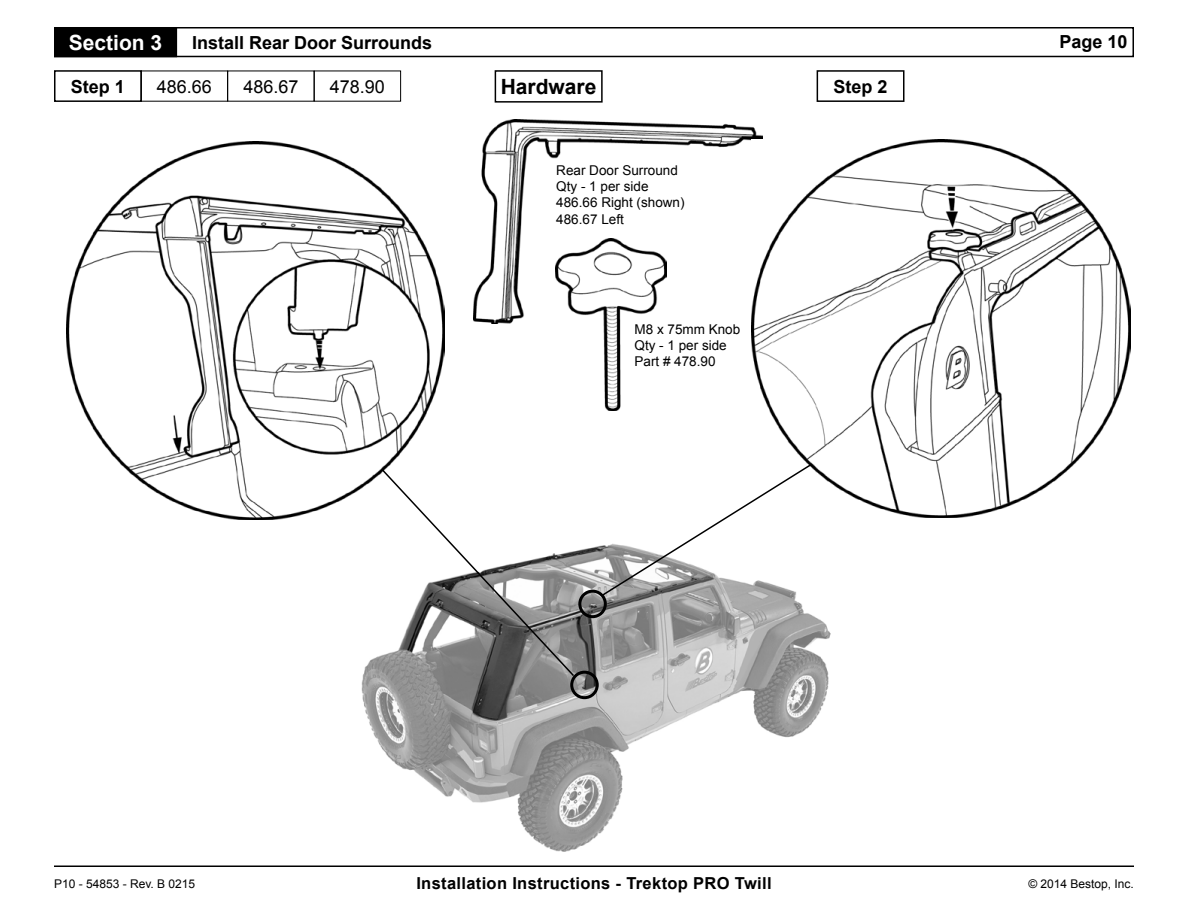
<style>
.page{position:relative;width:1188px;height:918px;background:#fff}
.page>*{position:absolute;margin:0;border:0;box-sizing:border-box;transform-origin:0 0}
.t1{font:700 21px "Arial";color:#fff}
.t2{font:700 21px "Arial";color:#000}
.t3{font:700 18px "Arial";color:#000}
.t4{font:18px "Arial";color:#000}
.t5{font:700 16.5px "Arial";letter-spacing:.02em;color:#000}
.t6{font:13.5px "Arial";color:#000}
.t7{font:12px "Arial";color:#000}
</style>
<div class="page">
<hr style="left:54px;top:866px;width:1080px;height:1px;background:#000">
<div style="left:54px;top:27px;width:1080px;height:30px;border:2px solid #000"></div>
<div style="left:55px;top:28px;width:121px;height:28px;background:#000"></div>
<div style="left:54px;top:27px;width:123px;height:30px;border:2px solid #000"></div>
<img style="left:361px;top:545px;width:470px;height:307px">
<img style="left:473px;top:120px;width:289px;height:204px">
<img style="left:555px;top:239px;width:111px;height:171px">
<div style="left:54px;top:70px;width:88px;height:32px;border:2px solid #000"></div>
<div style="left:817px;top:70px;width:87px;height:32px;border:2px solid #000"></div>
<div style="left:495px;top:70px;width:108px;height:33px;border:2px solid #000"></div>
<div style="left:578px;top:590px;width:29px;height:28px;border:3px solid #000;border-radius:50%"></div>
<div style="left:570px;top:671px;width:29px;height:28px;border:3px solid #000;border-radius:50%"></div>
<img style="left:67px;top:141px;width:378px;height:378px">
<svg style="left:380px;top:468px;width:196px;height:210px"></svg>
<img style="left:752px;top:139px;width:378px;height:379px">
<svg style="left:600px;top:462px;width:213px;height:136px"></svg>
<p class="t1" style="left:69px;top:28px;width:95px">Section 3</p>
<p class="t3" style="left:192px;top:30px;width:242px">Install Rear Door Surrounds</p>
<p class="t3" style="left:71px;top:74px;width:56px">Step 1</p>
<p class="t4" style="left:157px;top:75px;width:57px">486.66</p>
<p class="t4" style="left:243px;top:75px;width:57px">486.67</p>
<p class="t4" style="left:330px;top:75px;width:57px">478.90</p>
<p class="t2" style="left:501px;top:73px;width:97px">Hardware</p>
<p class="t3" style="left:834px;top:74px;width:56px">Step 2</p>
<p class="t6" style="left:556px;top:161px;width:123px">Rear Door Surround</p>
<p class="t6" style="left:556px;top:178px;width:94px">Qty - 1 per side</p>
<p class="t6" style="left:556px;top:194px;width:130px">486.66 Right (shown)</p>
<p class="t6" style="left:556px;top:210px;width:69px">486.67 Left</p>
<p class="t6" style="left:634px;top:320px;width:107px">M8 x 75mm Knob</p>
<p class="t6" style="left:634px;top:336px;width:94px">Qty - 1 per side</p>
<p class="t6" style="left:634px;top:353px;width:83px">Part # 478.90</p>
<h2 class="t3" style="left:1059px;top:29px;width:70px">Page 10</h2>
<p class="t7" style="left:54px;top:876px;width:143px">P10 - 54853 - Rev. B 0215</p>
<p class="t5" style="left:416px;top:872px;width:357px">Installation Instructions - Trektop PRO Twill</p>
<p class="t7" style="left:1028px;top:876px;width:107px">© 2014 Bestop, Inc.</p>
</div>
